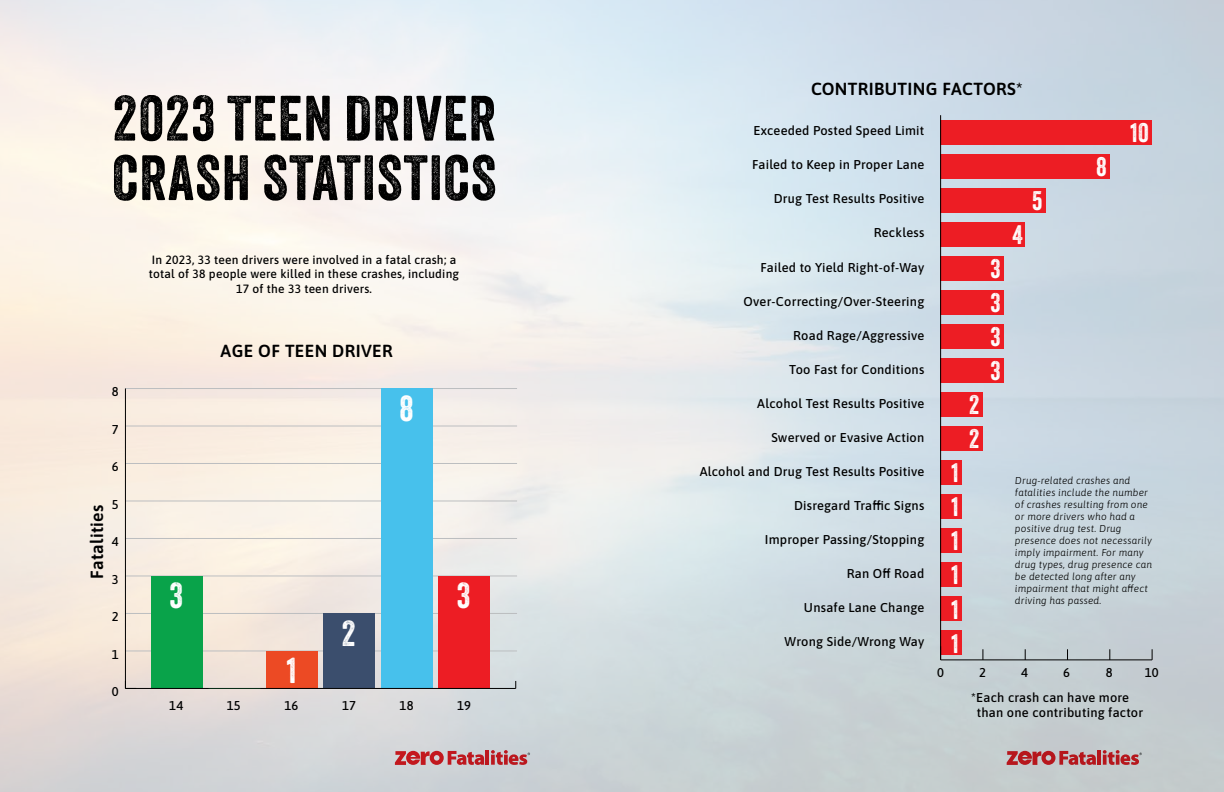
<style>
.page{position:relative;width:1224px;height:792px;background:#fff}
.page>*{position:absolute;margin:0;border:0;box-sizing:border-box;transform-origin:0 0}
.t1{font:61.9px/59.5px "Veneer";letter-spacing:.02em;color:#000}
.t2{font:35px "Veneer";color:#fff}
.t3{font:26px/34px "Veneer";color:#fff;text-align:justify}
.t4{font:17.6px "Asap";letter-spacing:.02em;color:#000}
.t5{font:17.5px "Asap";letter-spacing:.02em;color:#000}
.t6{font:12.8px/15.4px "Asap";letter-spacing:.02em;color:#000}
.t7{font:12px/14.4px "Asap";letter-spacing:.02em;color:#000;text-align:center}
.t8{font:italic 10px/12px "Asap";letter-spacing:.02em;color:#000}
</style>
<div class="page">
<img style="left:0;top:0;width:1224px;height:792px">
<hr style="left:125px;top:650px;width:392px;height:1px;background:#bcbec0">
<hr style="left:125px;top:613px;width:392px;height:1px;background:#bcbec0">
<hr style="left:125px;top:575px;width:392px;height:1px;background:#bcbec0">
<hr style="left:125px;top:538px;width:392px;height:1px;background:#bcbec0">
<hr style="left:125px;top:500px;width:392px;height:1px;background:#bcbec0">
<hr style="left:125px;top:463px;width:392px;height:1px;background:#bcbec0">
<hr style="left:125px;top:426px;width:392px;height:1px;background:#bcbec0">
<hr style="left:125px;top:388px;width:392px;height:1px;background:#bcbec0">
<div style="left:438px;top:576px;width:52px;height:112px;background:#ed1d24"></div>
<div style="left:381px;top:389px;width:51px;height:299px;background:#47c1ec"></div>
<div style="left:323px;top:613px;width:52px;height:75px;background:#3b4e6d"></div>
<div style="left:266px;top:651px;width:52px;height:37px;background:#ec4a24"></div>
<div style="left:151px;top:576px;width:52px;height:112px;background:#09a34a"></div>
<hr style="left:125px;top:688px;width:391px;height:1px;background:#000">
<svg style="left:125px;top:681px;width:11px;height:8px"></svg>
<hr style="left:125px;top:389px;width:1px;height:299px;background:#000">
<hr style="left:486px;top:750px;width:3px;height:15px;background:#ed1d24">
<svg style="left:395px;top:751px;width:89px;height:14px"></svg>
<svg style="left:491px;top:750px;width:39px;height:15px"></svg>
<hr style="left:1097px;top:750px;width:4px;height:15px;background:#b5161c">
<svg style="left:1007px;top:751px;width:89px;height:14px"></svg>
<svg style="left:1103px;top:750px;width:39px;height:15px"></svg>
<div style="left:941px;top:120px;width:211px;height:24px;background:#ed1d24"></div>
<div style="left:941px;top:154px;width:169px;height:25px;background:#ed1d24"></div>
<div style="left:941px;top:188px;width:105px;height:25px;background:#ed1d24"></div>
<div style="left:941px;top:222px;width:84px;height:25px;background:#ed1d24"></div>
<div style="left:941px;top:256px;width:63px;height:25px;background:#ed1d24"></div>
<div style="left:941px;top:290px;width:63px;height:25px;background:#ed1d24"></div>
<div style="left:941px;top:324px;width:63px;height:25px;background:#ed1d24"></div>
<div style="left:941px;top:358px;width:63px;height:25px;background:#ed1d24"></div>
<div style="left:941px;top:392px;width:42px;height:25px;background:#ed1d24"></div>
<div style="left:941px;top:426px;width:42px;height:25px;background:#ed1d24"></div>
<div style="left:941px;top:460px;width:21px;height:25px;background:#ed1d24"></div>
<div style="left:941px;top:494px;width:21px;height:25px;background:#ed1d24"></div>
<div style="left:941px;top:528px;width:21px;height:25px;background:#ed1d24"></div>
<div style="left:941px;top:563px;width:21px;height:24px;background:#ed1d24"></div>
<div style="left:941px;top:597px;width:21px;height:24px;background:#ed1d24"></div>
<div style="left:941px;top:631px;width:21px;height:24px;background:#ed1d24"></div>
<hr style="left:941px;top:659px;width:211px;height:1px;background:#000">
<hr style="left:940px;top:115px;width:1px;height:545px;background:#000">
<h1 class="t1" style="left:112px;top:88px;width:385px">2023 TEEN DRIVER<br>CRASH STATISTICS</h1>
<p class="t6" style="left:112px;top:383px;width:8px">8</p>
<p class="t6" style="left:112px;top:421px;width:8px">7</p>
<p class="t6" style="left:112px;top:458px;width:8px">6</p>
<h3 class="t4" style="left:85px;top:579px;width:76px;rotate:-90deg">Fatalities</h3>
<p class="t6" style="left:112px;top:496px;width:8px">5</p>
<p class="t6" style="left:112px;top:533px;width:8px">4</p>
<p class="t6" style="left:112px;top:571px;width:8px">3</p>
<p class="t6" style="left:112px;top:608px;width:8px">2</p>
<p class="t6" style="left:112px;top:646px;width:8px">1</p>
<p class="t6" style="left:112px;top:683px;width:8px">0</p>
<p class="t7" style="left:149px;top:252px;width:312px">In 2023, 33 teen drivers were involved in a fatal crash; a total of 38 people were killed in these crashes, including<br>17 of the 33 teen drivers.</p>
<h3 class="t5" style="left:221px;top:339px;width:174px">AGE OF TEEN DRIVER</h3>
<h2 class="t2" style="left:400px;top:387px;width:15px">8</h2>
<h2 class="t2" style="left:170px;top:574px;width:15px">3</h2>
<h2 class="t2" style="left:287px;top:649px;width:11px">1</h2>
<h2 class="t2" style="left:342px;top:613px;width:15px">2</h2>
<h2 class="t2" style="left:457px;top:574px;width:15px">3</h2>
<p class="t6" style="left:169px;top:697px;width:15px">14</p>
<p class="t6" style="left:227px;top:697px;width:15px">15</p>
<p class="t6" style="left:284px;top:697px;width:15px">16</p>
<p class="t6" style="left:342px;top:697px;width:15px">17</p>
<p class="t6" style="left:400px;top:697px;width:15px">18</p>
<p class="t6" style="left:457px;top:697px;width:15px">19</p>
<h3 class="t5" style="left:811px;top:77px;width:213px">CONTRIBUTING FACTORS*</h3>
<p class="t6" style="left:754px;top:123px;width:172px">Exceeded Posted Speed Limit</p>
<p class="t6" style="left:752px;top:157px;width:174px">Failed to Keep in Proper Lane</p>
<p class="t6" style="left:774px;top:191px;width:152px">Drug Test Results Positive</p>
<p class="t6" style="left:874px;top:225px;width:52px">Reckless</p>
<p class="t6" style="left:761px;top:259px;width:165px">Failed to Yield Right-of-Way</p>
<p class="t6" style="left:744px;top:293px;width:182px">Over-Correcting/Over-Steering</p>
<p class="t6" style="left:793px;top:327px;width:133px">Road Rage/Aggressive</p>
<p class="t6" style="left:789px;top:361px;width:137px">Too Fast for Conditions</p>
<p class="t6" style="left:757px;top:395px;width:169px">Alcohol Test Results Positive</p>
<p class="t6" style="left:771px;top:429px;width:154px">Swerved or Evasive Action</p>
<p class="t6" style="left:700px;top:463px;width:226px">Alcohol and Drug Test Results Positive</p>
<p class="t6" style="left:794px;top:497px;width:132px">Disregard Traffic Signs</p>
<p class="t6" style="left:765px;top:531px;width:161px">Improper Passing/Stopping</p>
<p class="t6" style="left:847px;top:565px;width:79px">Ran Off Road</p>
<p class="t6" style="left:804px;top:599px;width:122px">Unsafe Lane Change</p>
<p class="t6" style="left:785px;top:633px;width:141px">Wrong Side/Wrong Way</p>
<h3 class="t3" style="left:951px;top:455px;width:9px">1<br>1<br>1<br>1</h3>
<h3 class="t3" style="left:951px;top:592px;width:9px">1</h3>
<h3 class="t3" style="left:951px;top:627px;width:9px">1</h3>
<h3 class="t3" style="left:969px;top:388px;width:12px">2</h3>
<h3 class="t3" style="left:969px;top:422px;width:12px">2</h3>
<h3 class="t3" style="left:991px;top:251px;width:12px">3<br>3<br>3<br>3</h3>
<h3 class="t3" style="left:1012px;top:217px;width:12px">4</h3>
<h3 class="t3" style="left:1032px;top:183px;width:12px">5</h3>
<h3 class="t3" style="left:1096px;top:149px;width:12px">8</h3>
<h3 class="t3" style="left:1130px;top:115px;width:20px">10</h3>
<p class="t8" style="left:1015px;top:473px;width:139px">Drug-related crashes and fatalities include the number of crashes resulting from one or more drivers who had a positive drug test. Drug presence does not necessarily imply impairment. For many drug types, drug presence can be detected long after any impairment that might affect driving has passed.</p>
<p class="t6" style="left:937px;top:664px;width:8px">0</p>
<p class="t6" style="left:979px;top:664px;width:8px">2</p>
<p class="t6" style="left:1021px;top:664px;width:8px">4</p>
<p class="t6" style="left:1063px;top:664px;width:8px">6</p>
<p class="t6" style="left:1106px;top:664px;width:8px">8</p>
<p class="t6" style="left:1145px;top:664px;width:15px">10</p>
<p class="t6" style="left:977px;top:689px;width:168px;text-indent:-6px">*Each crash can have more than one contributing factor</p>
</div>
